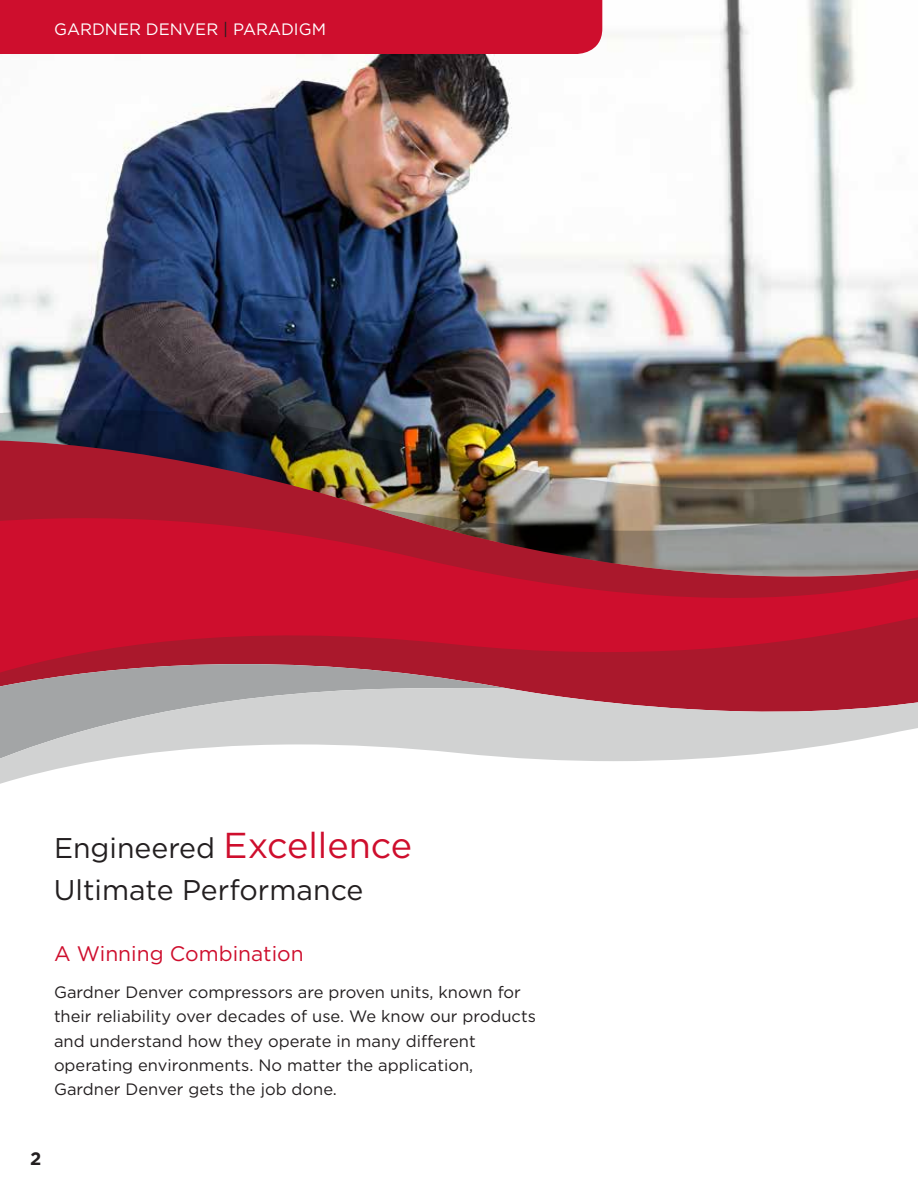
<style>
.page{position:relative;width:918px;height:1188px;background:#fff}
.page>*{position:absolute;margin:0;border:0;box-sizing:border-box;transform-origin:0 0}
.t1{font:28.5px/42px "Gotham";color:#231f20}
.t2{font:21px "Gotham";color:#ce0e2d}
.t3{font:700 18px "Gotham";color:#231f20}
.t4{font:16.5px/24px "Gotham";color:#231f20}
.t5{font:16.5px "Gotham";color:#fff}
.s1{color:#231f20}
.s2{font-size:36px;color:#ce0e2d}
</style>
<div class="page">
<img style="left:0;top:0;width:918px;height:410px">
<img style="left:0;top:410px;width:918px;height:30px">
<img style="left:0;top:440px;width:918px;height:248px">
<svg style="left:0;top:514px;width:918px;height:163px;background:#b52339"></svg>
<svg style="left:0;top:648px;width:505px;height:40px;background:#a9515e"></svg>
<svg style="left:0;top:688px;width:918px;height:96px;fill:#d1d2d2"></svg>
<div style="left:0;top:0;width:602px;height:54px;background:#ce0e2d"></div>
<p class="t5" style="left:54px;top:19px;width:273px">GARDNER DENVER <span class="s1">|</span> PARADIGM</p>
<h1 class="t1" style="left:54px;top:827px;width:360px">Engineered <span class="s2">Excellence<br></span>Ultimate Performance</h1>
<p class="t2" style="left:54px;top:940px;width:251px">A Winning Combination</p>
<p class="t4" style="left:54px;top:980px;width:483px">Gardner Denver compressors are proven units, known for their reliability over decades of use. We know our products and understand how they operate in many different operating environments. No matter the application, Gardner Denver gets the job done.</p>
<p class="t3" style="left:30px;top:1147px;width:13px">2</p>
</div>
